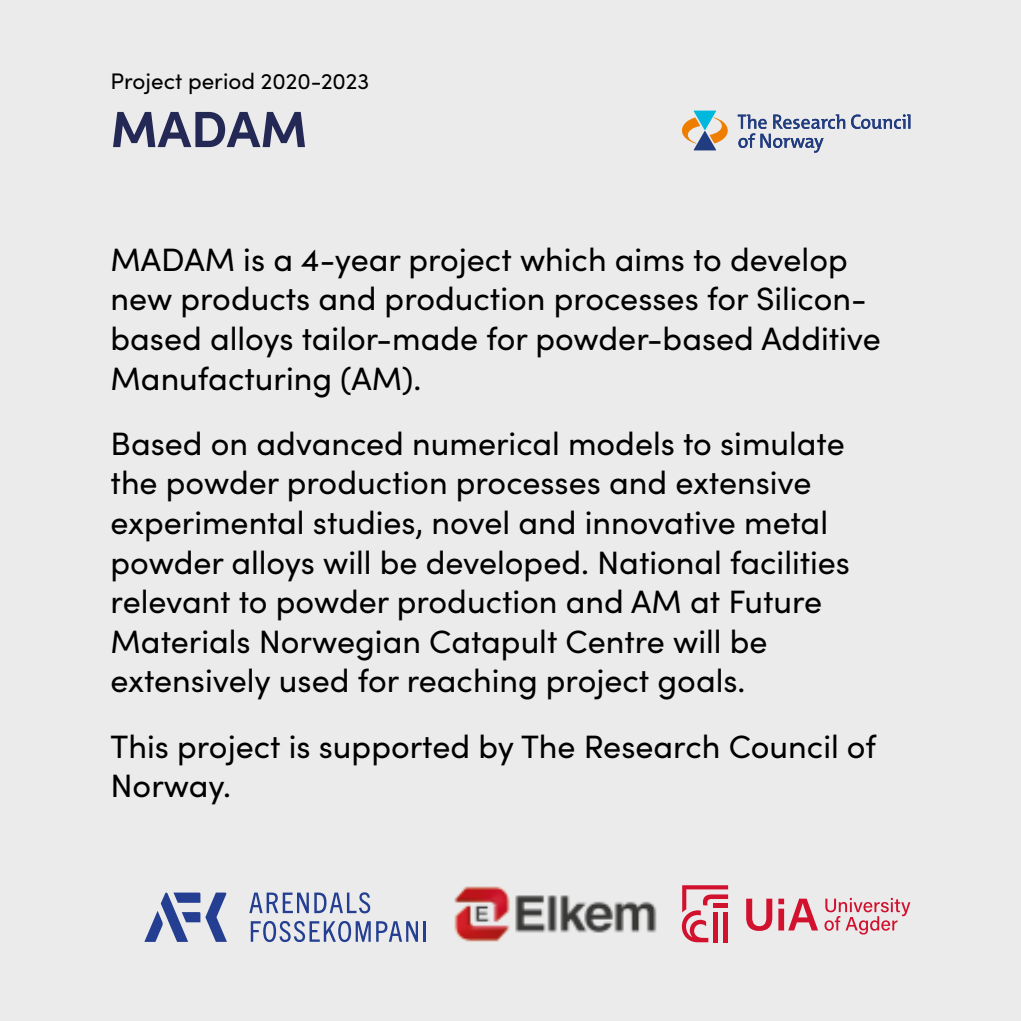
<style>
.page{position:relative;width:1021px;height:1021px;background:#fff}
.page>*{position:absolute;margin:0;border:0;box-sizing:border-box;transform-origin:0 0}
.t1{font:700 51px "Sofia Pro";color:#232855}
.t2{font:32.4px/39.6px "Sofia Pro";color:#000}
.t3{font:22.5px "Sofia Pro";color:#000}
</style>
<div class="page">
<div style="left:0;top:0;width:1020px;height:1020px;background:#ebebeb"></div>
<img style="left:454px;top:886px;width:203px;height:56px">
<svg style="left:851px;top:114px;width:59px;height:15px"></svg>
<svg style="left:737px;top:114px;width:108px;height:39px"></svg>
<svg style="left:682px;top:111px;width:45px;height:39px"></svg>
<svg style="left:746px;top:898px;width:26px;height:32px"></svg>
<svg style="left:778px;top:898px;width:40px;height:32px"></svg>
<svg style="left:682px;top:885px;width:46px;height:57px"></svg>
<svg style="left:824px;top:897px;width:86px;height:37px"></svg>
<svg style="left:249px;top:892px;width:121px;height:21px"></svg>
<svg style="left:251px;top:921px;width:167px;height:21px"></svg>
<hr style="left:423px;top:921px;width:3px;height:20px;background:#243f92">
<svg style="left:144px;top:892px;width:83px;height:49px"></svg>
<p class="t3" style="left:111px;top:64px;width:260px">Project period 2020-2023</p>
<h1 class="t1" style="left:111px;top:90px;width:198px">MADAM</h1>
<p class="t2" style="left:111px;top:238px;width:771px">MADAM is a 4-year project which aims to develop new products and production processes for Silicon&shy;based alloys tailor-made for powder-based Additive Manufacturing (AM).</p>
<p class="t2" style="left:111px;top:422px;width:741px">Based on advanced numerical models to simulate the powder production processes and extensive experimental studies, novel and innovative metal powder alloys will be developed. National facilities relevant to powder production and AM at Future Materials Norwegian Catapult Centre will be extensively used for reaching project goals.</p>
<p class="t2" style="left:111px;top:724px;width:767px">This project is supported by The Research Council of<br>Norway.</p>
</div>
